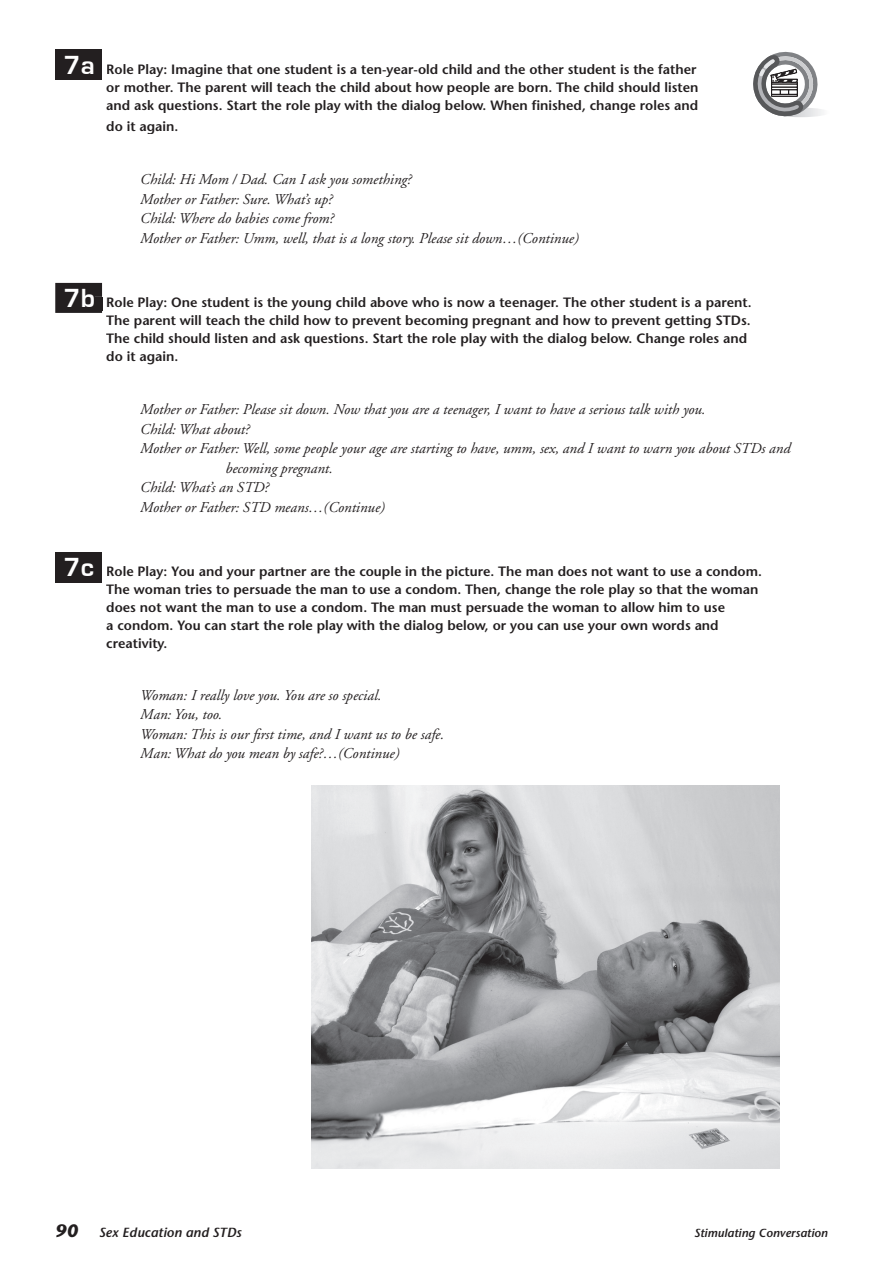
<style>
.page{position:relative;width:893px;height:1263px;background:#fff}
.page>*{position:absolute;margin:0;border:0;box-sizing:border-box;transform-origin:0 0}
.t1{font:italic 15px/19.5px "Adobe Garamond";color:#231f20}
.t2{font:600 13.5px/18px "Stone Sans";color:#231f20}
.t3{font:italic 600 13.5px "Stone Sans";color:#231f20}
.t4{font:italic 600 12px "Stone Sans";color:#231f20}
.s1{font-family:"Eurostile";font-weight:700;font-size:27px;color:#fff}
.s2{font-weight:700;font-size:18px}
</style>
<div class="page">
<div style="left:55px;top:50px;width:47px;height:30px;background:#231f20"></div>
<svg style="left:55px;top:283px;width:47px;height:30px"></svg>
<div style="left:55px;top:552px;width:47px;height:30px;background:#231f20"></div>
<div style="left:95px;top:297px;width:7px;height:13px;background:#231f20"></div>
<div style="left:772px;top:108px;width:58px;height:9px;background:#f4f5f5;border-radius:50%"></div>
<svg style="left:753px;top:51px;width:65px;height:66px"></svg>
<img style="left:312px;top:785px;width:467px;height:383px">
<p class="t2" style="left:106px;top:60px;width:594px;text-indent:-43px"><span class="s1">7a</span> Role Play: Imagine that one student is a ten-year-old child and the other student is the father or mother. The parent will teach the child about how people are born. The child should listen and ask questions. Start the role play with the dialog below. When finished, change roles and</p>
<p class="t2" style="left:106px;top:117px;width:74px">do it again.</p>
<p class="t1" style="left:140px;top:170px;width:440px">Child: Hi Mom / Dad. Can I ask you something?<br>Mother or Father: Sure. What’s up?<br>Child: Where do babies come from?<br>Mother or Father: Umm, well, that is a long story. Please sit down…(Continue)</p>
<p class="t2" style="left:106px;top:293px;width:647px;text-indent:-43px"><span class="s1">7b</span> Role Play: One student is the young child above who is now a teenager. The other student is a parent.<br>The parent will teach the child how to prevent becoming pregnant and how to prevent getting STDs.<br>The child should listen and ask questions. Start the role play with the dialog below. Change roles and do it again.</p>
<p class="t1" style="left:140px;top:400px;width:567px">Mother or Father: Please sit down. Now that you are a teenager, I want to have a serious talk with you.</p>
<p class="t1" style="left:140px;top:420px;width:111px">Child: What about?</p>
<p class="t1" style="left:140px;top:439px;width:652px">Mother or Father: Well, some people your age are starting to have, umm, sex, and I want to warn you about STDs and</p>
<p class="t1" style="left:225px;top:459px;width:109px">becoming pregnant.</p>
<p class="t1" style="left:140px;top:478px;width:130px">Child: What’s an STD?</p>
<p class="t1" style="left:140px;top:498px;width:246px">Mother or Father: STD means…(Continue)</p>
<p class="t2" style="left:106px;top:562px;width:657px;text-indent:-43px"><span class="s1">7c</span> Role Play: You and your partner are the couple in the picture. The man does not want to use a condom.<br>The woman tries to persuade the man to use a condom. Then, change the role play so that the woman does not want the man to use a condom. The man must persuade the woman to allow him to use<br>a condom. You can start the role play with the dialog below, or you can use your own words and creativity.</p>
<p class="t1" style="left:140px;top:685px;width:305px">Woman: I really love you. You are so special.<br>Man: You, too.<br>Woman: This is our first time, and I want us to be safe.<br>Man: What do you mean by safe?…(Continue)</p>
<p class="t3" style="left:55px;top:1224px;width:188px"><span class="s2">90</span> Sex Education and STDs</p>
<p class="t4" style="left:694px;top:1226px;width:135px">Stimulating Conversation</p>
</div>
